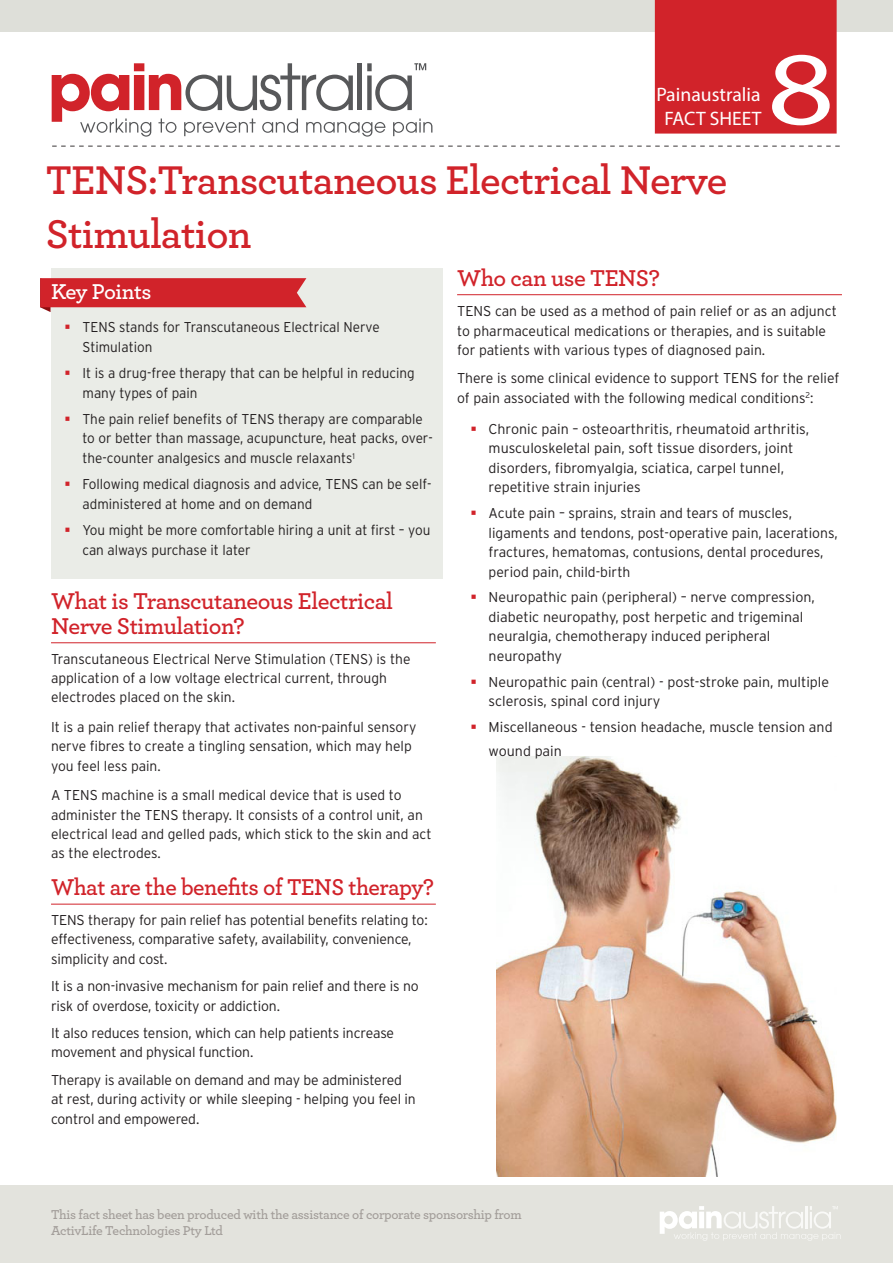
<style>
.page{position:relative;width:893px;height:1263px;background:#fff}
.page>*{position:absolute;margin:0;border:0;box-sizing:border-box;transform-origin:0 0}
.t1{font:105px "Myriad Pro";color:#fff;scale:1.25 1}
.t2{font:600 42px/54px "Archer";letter-spacing:-.02em;color:#d1232a}
.Text_Head_1{font:600 24px/24.5px "Archer";letter-spacing:-.02em;color:#d1232a}
.Text_Head_1-2{font:600 22.5px "Archer";letter-spacing:-.02em;color:#fff}
.t3{font:19.5px "Myriad Pro";color:#fff}
.Body_Text{font:300 14.25px/19.2px "Interstate";color:#231f20}
.Body_Text-2{font:300 14.25px/20px "Interstate";color:#231f20;scale:.95 1}
.t4{font:600 13.5px/16.2px "Archer";letter-spacing:-.02em;color:#a39e9a}
.s1{color:#d1232a}
</style>
<div class="page">
<div style="left:0;top:1185px;width:893px;height:78px;background:#e3e3dd"></div>
<div style="left:0;top:0;width:893px;height:31px;background:#dedfd9"></div>
<svg style="left:52px;top:146px;width:788px;height:1px"></svg>
<svg style="left:52px;top:63px;width:380px;height:74px"></svg>
<svg style="left:660px;top:1206px;width:181px;height:35px"></svg>
<img style="left:496px;top:757px;width:341px;height:420px">
<div style="left:51px;top:268px;width:391px;height:310px;background:#eaece7"></div>
<svg style="left:40px;top:278px;width:266px;height:34px;background:#d44146"></svg>
<hr style="left:51px;top:642px;width:385px;height:1px;background:#d1232a">
<hr style="left:51px;top:904px;width:385px;height:1px;background:#d1232a">
<hr style="left:457px;top:294px;width:385px;height:1px;background:#d1232a">
<div style="left:655px;top:0;width:182px;height:134px;background:#d1232a"></div>
<p class="t3" style="left:656px;top:83px;width:106px">Painaustralia</p>
<p class="t3" style="left:665px;top:106px;width:98px">FACT SHEET</p>
<p class="t1" style="left:767px;top:24px;width:55px">8</p>
<p class="t2" style="left:46px;top:151px;width:683px">TENS:Transcutaneous Electrical Nerve<br>Stimulation</p>
<p class="Text_Head_1-2" style="left:51px;top:274px;width:102px">Key Points</p>
<p class="Body_Text-2" style="left:83px;top:318px;width:314px;line-height:19.2px;text-indent:-18px"><span class="s1">▪</span> TENS stands for Transcutaneous Electrical Nerve<br>Stimulation</p>
<p class="Body_Text-2" style="left:83px;top:362px;width:351px;text-indent:-18px"><span class="s1">▪</span> It is a drug-free therapy that can be helpful in reducing many types of pain</p>
<p class="Body_Text-2" style="left:83px;top:408px;width:370px;text-indent:-18px"><span class="s1">▪</span> The pain relief benefits of TENS therapy are comparable to or better than massage, acupuncture, heat packs, over&shy;the-counter analgesics and muscle relaxants<sup>1</sup></p>
<p class="Body_Text-2" style="left:83px;top:474px;width:369px;text-indent:-18px"><span class="s1">▪</span> Following medical diagnosis and advice, TENS can be self&shy;administered at home and on demand</p>
<p class="Body_Text-2" style="left:83px;top:520px;width:368px;text-indent:-18px"><span class="s1">▪</span> You might be more comfortable hiring a unit at first – you can always purchase it later</p>
<p class="Text_Head_1" style="left:51px;top:588px;width:343px">What is Transcutaneous Electrical<br>Nerve Stimulation?</p>
<p class="Body_Text" style="left:51px;top:649px;width:361px">Transcutaneous Electrical Nerve Stimulation (TENS) is the application of a low voltage electrical current, through electrodes placed on the skin.</p>
<p class="Body_Text" style="left:51px;top:717px;width:367px">It is a pain relief therapy that activates non-painful sensory nerve fibres to create a tingling sensation, which may help you feel less pain.</p>
<p class="Body_Text" style="left:51px;top:786px;width:382px">A TENS machine is a small medical device that is used to administer the TENS therapy. It consists of a control unit, an electrical lead and gelled pads, which stick to the skin and act as the electrodes.</p>
<p class="Text_Head_1" style="left:51px;top:873px;width:384px">What are the benefits of TENS therapy?</p>
<p class="Body_Text" style="left:51px;top:910px;width:378px">TENS therapy for pain relief has potential benefits relating to: effectiveness, comparative safety, availability, convenience, simplicity and cost.</p>
<p class="Body_Text" style="left:51px;top:976px;width:369px">It is a non-invasive mechanism for pain relief and there is no risk of overdose, toxicity or addiction.</p>
<p class="Body_Text" style="left:51px;top:1023px;width:345px">It also reduces tension, which can help patients increase movement and physical function.</p>
<p class="Body_Text" style="left:51px;top:1070px;width:366px">Therapy is available on demand and may be administered at rest, during activity or while sleeping - helping you feel in control and empowered.</p>
<p class="Text_Head_1" style="left:457px;top:264px;width:204px">Who can use TENS?</p>
<p class="Body_Text" style="left:457px;top:301px;width:381px">TENS can be used as a method of pain relief or as an adjunct to pharmaceutical medications or therapies, and is suitable for patients with various types of diagnosed pain.</p>
<p class="Body_Text" style="left:457px;top:368px;width:384px">There is some clinical evidence to support TENS for the relief of pain associated with the following medical conditions<sup>2</sup>:</p>
<p class="Body_Text" style="left:489px;top:419px;width:322px;text-indent:-18px"><span class="s1">▪</span> Chronic pain – osteoarthritis, rheumatoid arthritis, musculoskeletal pain, soft tissue disorders, joint disorders, fibromyalgia, sciatica, carpel tunnel, repetitive strain injuries</p>
<p class="Body_Text" style="left:489px;top:503px;width:351px;text-indent:-18px"><span class="s1">▪</span> Acute pain – sprains, strain and tears of muscles, ligaments and tendons, post-operative pain, lacerations, fractures, hematomas, contusions, dental procedures, period pain, child-birth</p>
<p class="Body_Text" style="left:489px;top:587px;width:328px;text-indent:-18px"><span class="s1">▪</span> Neuropathic pain (peripheral) – nerve compression, diabetic neuropathy, post herpetic and trigeminal neuralgia, chemotherapy induced peripheral neuropathy</p>
<p class="Body_Text" style="left:489px;top:672px;width:342px;text-indent:-18px"><span class="s1">▪</span> Neuropathic pain (central) - post-stroke pain, multiple sclerosis, spinal cord injury</p>
<p class="Body_Text" style="left:489px;top:714px;width:346px;line-height:24.8px;text-indent:-18px"><span class="s1">▪</span> Miscellaneous - tension headache, muscle tension and wound pain</p>
<p class="t4" style="left:51px;top:1206px;width:472px">This fact sheet has been produced with the assistance of corporate sponsorship from<br>ActivLife Technologies Pty Ltd</p>
</div>
